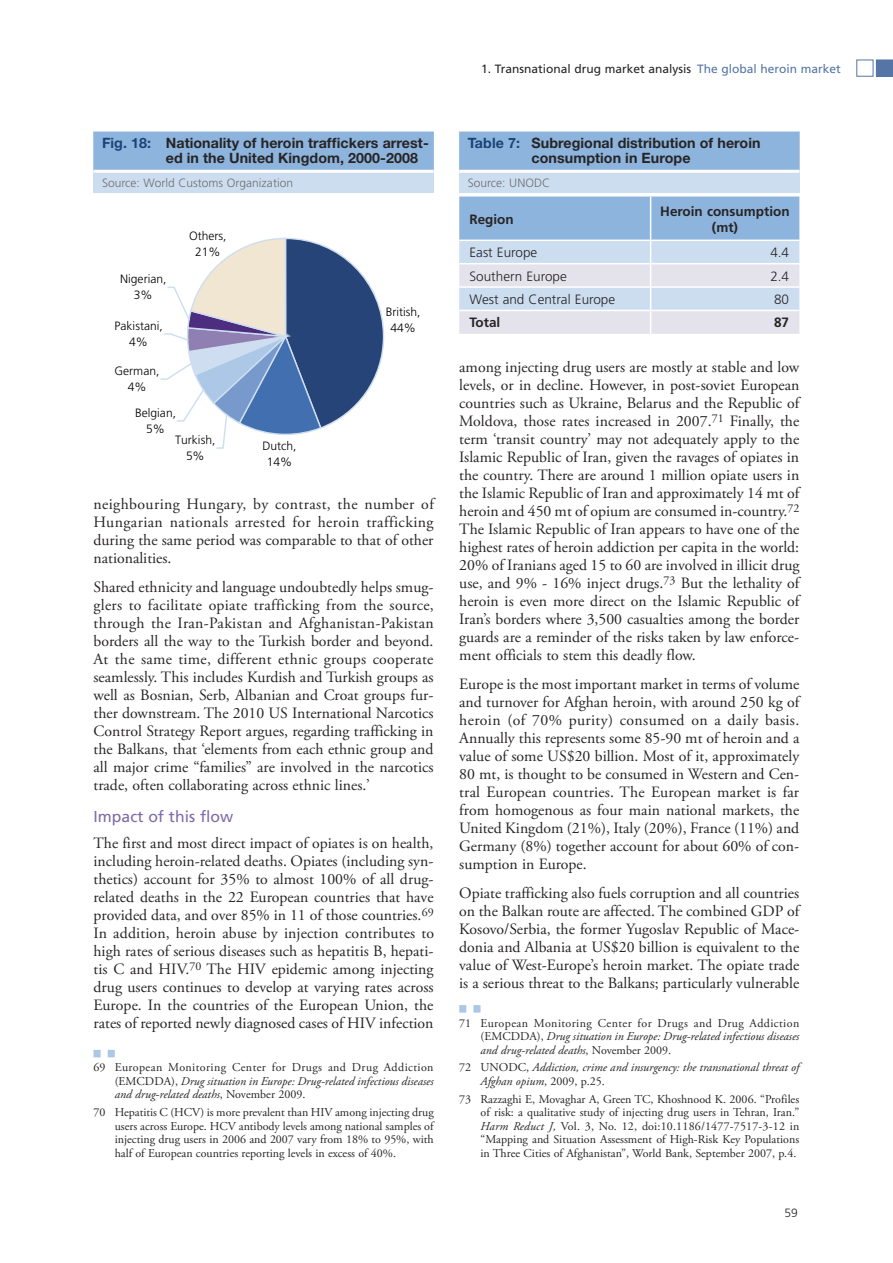
<style>
.page{position:relative;width:893px;height:1263px;background:#fff}
.page>*{position:absolute;margin:0;border:0;box-sizing:border-box;transform-origin:0 0}
.t1{font:15.75px/18px "Adobe Garamond Pro";color:#272425;text-align:justify}
.t2{font:15.75px "Frutiger";color:#7c6ca6}
.t3{font:700 14.25px/15.8px "Helvetica Neue";letter-spacing:.005em;color:#272425}
.t4{font:300 13.5px "Frutiger";color:#272425}
.t5{font:700 13.5px/16.2px "Frutiger";color:#272425;text-align:center}
.t6{font:12px/13.5px "Adobe Garamond Pro";letter-spacing:.01em;color:#272425;text-align:justify}
.t7{font:italic 12px/13.5px "Adobe Garamond Pro";color:#272425}
.t8{font:300 12px/16px "Frutiger";color:#000;text-align:center}
.t9{font:12px "Frutiger";color:#272425}
.t10{font:300 12px "Frutiger";color:#6d6e70}
.t11{font:300 12px "Frutiger";color:#272425}
.s1{color:#5475a5}
.s2{color:#1a4477}
.s3{font-style:italic}
.s4{font-style:normal}
</style>
<div class="page">
<div style="left:856px;top:60px;width:17px;height:17px;border:1px solid #5475a5"></div>
<svg style="left:876px;top:60px;width:16px;height:17px"></svg>
<svg style="left:94px;top:1050px;width:21px;height:7px"></svg>
<svg style="left:459px;top:1005px;width:21px;height:8px"></svg>
<div style="left:94px;top:132px;width:340px;height:61px;background:#cdddf0"></div>
<div style="left:94px;top:132px;width:340px;height:39px;background:#8db4dd"></div>
<hr style="left:94px;top:170px;width:340px;height:3px;background:#fff">
<div style="left:459px;top:132px;width:340px;height:61px;background:#cdddf0"></div>
<div style="left:459px;top:132px;width:340px;height:39px;background:#8db4dd"></div>
<hr style="left:459px;top:170px;width:340px;height:3px;background:#fff">
<svg style="left:160px;top:237px;width:225px;height:212px"></svg>
<svg style="left:459px;top:197px;width:340px;height:137px;background:#c3d3e9"></svg>
<p class="t9" style="left:481px;top:64px;width:361px">1. Transnational drug market analysis <span class="s1">The global heroin market</span></p>
<p class="t3" style="left:166px;top:136px;width:264px;text-indent:-64px"><span class="s2">Fig. 18:</span> Nationality of heroin traffickers arrest&shy;ed in the United Kingdom, 2000-2008</p>
<p class="t10" style="left:102px;top:178px;width:192px">Source: World Customs Organization</p>
<p class="t8" style="left:120px;top:272px;width:48px">Nigerian,<br>3%</p>
<p class="t8" style="left:114px;top:319px;width:50px">Pakistani,<br>4%</p>
<p class="t8" style="left:189px;top:228px;width:39px">Others,<br>21%</p>
<p class="t8" style="left:115px;top:364px;width:46px">German,<br>4%</p>
<p class="t8" style="left:135px;top:405px;width:42px">Belgian,<br>5%</p>
<p class="t8" style="left:175px;top:433px;width:42px">Turkish,<br>5%</p>
<p class="t8" style="left:262px;top:439px;width:36px">Dutch,<br>14%</p>
<p class="t8" style="left:386px;top:305px;width:36px">British,<br>44%</p>
<p class="t1" style="left:94px;top:496px;width:342px">neighbouring Hungary, by contrast, the number of Hungarian nationals arrested for heroin trafficking during the same period was comparable to that of other nationalities.</p>
<p class="t1" style="left:94px;top:579px;width:342px">Shared ethnicity and language undoubtedly helps smug&shy;glers to facilitate opiate trafficking from the source, through the Iran-Pakistan and Afghanistan-Pakistan borders all the way to the Turkish border and beyond.<br>At the same time, different ethnic groups cooperate seamlessly. This includes Kurdish and Turkish groups as well as Bosnian, Serb, Albanian and Croat groups fur&shy;ther downstream. The 2010 US International Narcotics Control Strategy Report argues, regarding trafficking in the Balkans, that ‘elements from each ethnic group and all major crime “families” are involved in the narcotics trade, often collaborating across ethnic lines.’</p>
<p class="t2" style="left:94px;top:810px;width:141px">Impact of this flow</p>
<p class="t1" style="left:94px;top:836px;width:342px">The first and most direct impact of opiates is on health, including heroin-related deaths. Opiates (including syn&shy;thetics) account for 35% to almost 100% of all drug&shy;related deaths in the 22 European countries that have provided data, and over 85% in 11 of those countries.<sup>69<br></sup>In addition, heroin abuse by injection contributes to high rates of serious diseases such as hepatitis B, hepati&shy;tis C and HIV.<sup>70</sup> The HIV epidemic among injecting drug users continues to develop at varying rates across Europe. In the countries of the European Union, the rates of reported newly diagnosed cases of HIV infection</p>
<p class="t6" style="left:115px;top:1062px;width:320px;text-indent:-21px">69 European Monitoring Center for Drugs and Drug Addiction (EMCDDA), <span class="s3">Drug situation in Europe: Drug-related infectious diseases and drug-related deaths</span>, November 2009.</p>
<p class="t6" style="left:115px;top:1107px;width:320px;text-indent:-21px">70 Hepatitis C (HCV) is more prevalent than HIV among injecting drug users across Europe. HCV antibody levels among national samples of injecting drug users in 2006 and 2007 vary from 18% to 95%, with half of European countries reporting levels in excess of 40%.</p>
<p class="t3" style="left:468px;top:136px;width:294px;text-align:center"><span class="s2">Table 7:</span> Subregional distribution of heroin consumption in Europe</p>
<p class="t10" style="left:468px;top:178px;width:84px">Source: UNODC</p>
<p class="t5" style="left:469px;top:212px;width:46px">Region</p>
<p class="t5" style="left:660px;top:204px;width:131px">Heroin consumption (mt)</p>
<p class="t4" style="left:469px;top:247px;width:69px">East Europe</p>
<p class="t4" style="left:770px;top:247px;width:20px">4.4</p>
<p class="t4" style="left:469px;top:271px;width:99px">Southern Europe</p>
<p class="t4" style="left:770px;top:271px;width:20px">2.4</p>
<p class="t4" style="left:469px;top:294px;width:147px">West and Central Europe</p>
<p class="t4" style="left:774px;top:294px;width:17px">80</p>
<p class="t5" style="left:469px;top:316px;width:32px">Total</p>
<p class="t5" style="left:774px;top:316px;width:17px">87</p>
<p class="t1" style="left:459px;top:359px;width:342px">among injecting drug users are mostly at stable and low levels, or in decline. However, in post-soviet European countries such as Ukraine, Belarus and the Republic of Moldova, those rates increased in 2007.<sup>71</sup> Finally, the term ‘transit country’ may not adequately apply to the Islamic Republic of Iran, given the ravages of opiates in the country. There are around 1 million opiate users in the Islamic Republic of Iran and approximately 14 mt of heroin and 450 mt of opium are consumed in-country.<sup>72<br></sup>The Islamic Republic of Iran appears to have one of the highest rates of heroin addiction per capita in the world:<br>20% of Iranians aged 15 to 60 are involved in illicit drug use, and 9% - 16% inject drugs.<sup>73</sup> But the lethality of heroin is even more direct on the Islamic Republic of Iran’s borders where 3,500 casualties among the border guards are a reminder of the risks taken by law enforce&shy;ment officials to stem this deadly flow.</p>
<p class="t1" style="left:459px;top:676px;width:342px">Europe is the most important market in terms of volume and turnover for Afghan heroin, with around 250 kg of heroin (of 70% purity) consumed on a daily basis.<br>Annually this represents some 85-90 mt of heroin and a value of some US$20 billion. Most of it, approximately 80 mt, is thought to be consumed in Western and Cen&shy;tral European countries. The European market is far from homogenous as four main national markets, the United Kingdom (21%), Italy (20%), France (11%) and Germany (8%) together account for about 60% of con&shy;sumption in Europe.</p>
<p class="t1" style="left:459px;top:885px;width:342px">Opiate trafficking also fuels corruption and all countries on the Balkan route are affected. The combined GDP of Kosovo/Serbia, the former Yugoslav Republic of Mace&shy;donia and Albania at US$20 billion is equivalent to the value of West-Europe’s heroin market. The opiate trade is a serious threat to the Balkans; particularly vulnerable</p>
<p class="t6" style="left:480px;top:1017px;width:320px;text-indent:-21px">71 European Monitoring Center for Drugs and Drug Addiction (EMCDDA), <span class="s3">Drug situation in Europe: Drug-related infectious diseases and drug-related deaths</span>, November 2009.</p>
<p class="t7" style="left:480px;top:1062px;width:320px;text-indent:-21px"><span class="s4">72 UNODC,</span> Addiction, crime and insurgency: the transnational threat of<br>Afghan opium<span class="s4">, 2009, p.25.</span></p>
<p class="t6" style="left:480px;top:1093px;width:320px;text-indent:-21px">73 Razzaghi E, Movaghar A, Green TC, Khoshnood K. 2006. “Profiles of risk: a qualitative study of injecting drug users in Tehran, Iran.” <span class="s3">Harm Reduct J,</span> Vol. 3, No. 12, doi:10.1186/1477-7517-3-12 in “Mapping and Situation Assessment of High-Risk Key Populations in Three Cities of Afghanistan”, World Bank, September 2007, p.4.</p>
<p class="t11" style="left:784px;top:1208px;width:15px">59</p>
</div>
